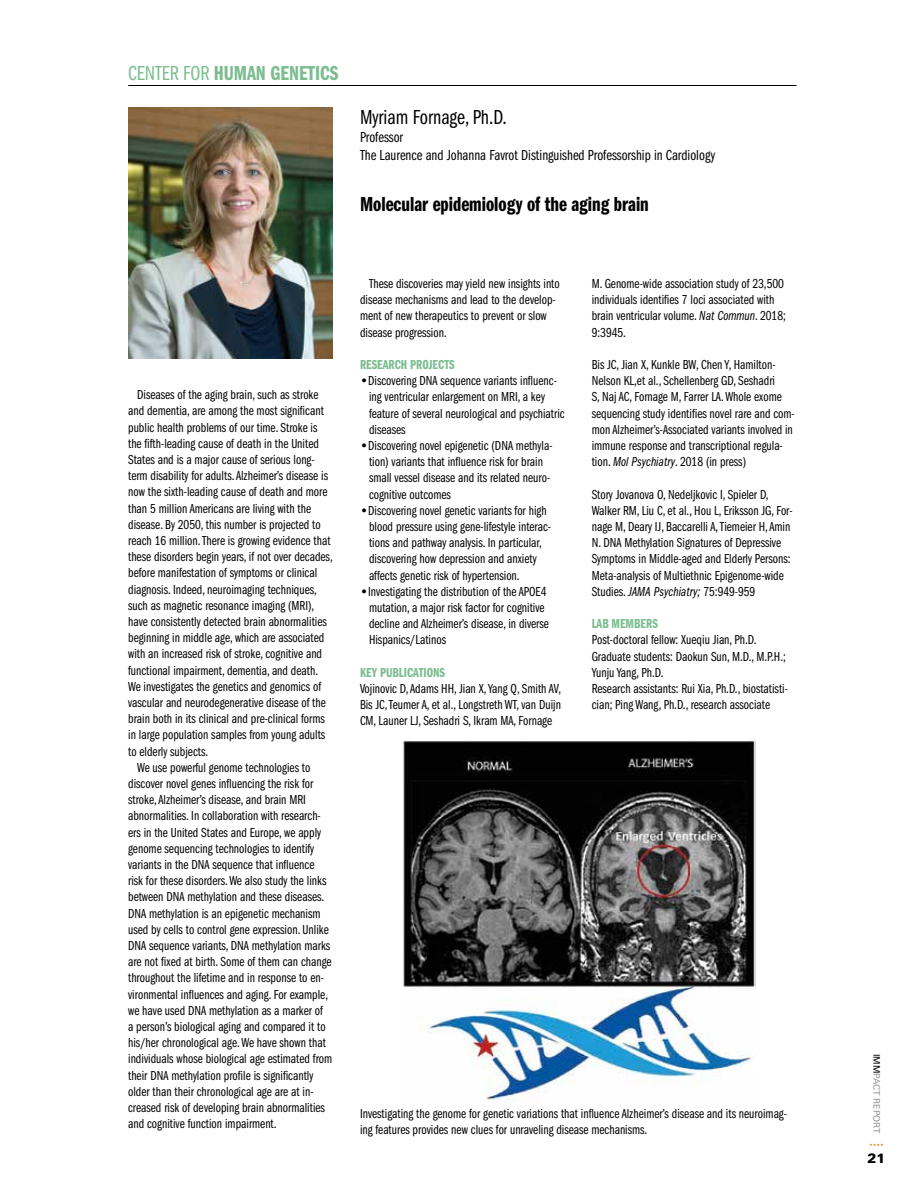
<style>
.page{position:relative;width:918px;height:1188px;background:#fff}
.page>*{position:absolute;margin:0;border:0;box-sizing:border-box;transform-origin:0 0}
.t1{font:21px "ITC Franklin Gothic Std Dm Cp";color:#000}
.t2{font:21px "ITC Franklin Gothic Std Dm Cp";color:#7bbd8f}
.t3{font:21px "ITC Franklin Gothic Std Bk Cp";color:#000}
.t4{font:15px/18px "ITC Franklin Gothic Std Bk Cp";color:#000}
.t5{font:13.5px/16.2px "ITC Franklin Gothic Std Bk Cp";color:#000}
.t6{font:13.5px "ITC Franklin Gothic Std Dm Cp";color:#7bbd8f}
.t7{font:900 13.5px "Univers LT Std";color:#000}
.t8{font:9px "Univers LT Std";color:#939598}
.t9{font:100 ultra-condensed 6px "Univers LT Std";color:#d3a04d}
.s1{font-family:"ITC Franklin Gothic Std Bk Cp"}
.s2{font-family:"ITC Franklin Gothic Std Bk Cp It"}
.s3{font-family:"ITC Franklin Gothic Std";font-weight:600}
.s4{color:#000}
</style>
<div class="page">
<img style="left:128px;top:108px;width:205px;height:251px">
<hr style="left:128px;top:85px;width:668px;height:1px;background:#000">
<img style="left:403px;top:739px;width:352px;height:364px">
<h1 class="t2" style="left:128px;top:61px;width:212px"><span class="s1">CENTER FOR</span> HUMAN GENETICS</h1>
<h1 class="t3" style="left:360px;top:106px;width:148px">Myriam Fornage, Ph.D.</h1>
<p class="t4" style="left:360px;top:128px;width:357px">Professor<br>The Laurence and Johanna Favrot Distinguished Professorship in Cardiology</p>
<h1 class="t1" style="left:360px;top:192px;width:290px">Molecular epidemiology of the aging brain</h1>
<p class="t5" style="left:592px;top:276px;width:196px">M. Genome-wide association study of 23,500 individuals identifies 7 loci associated with brain ventricular volume. <span class="s2">Nat Commun</span>. 2018; 9:3945.</p>
<p class="t5" style="left:592px;top:357px;width:205px">Bis JC, Jian X, Kunkle BW, Chen Y, Hamilton-Nelson KL,et al., Schellenberg GD, Seshadri<br>S, Naj AC, Fornage M, Farrer LA. Whole exome sequencing study identifies novel rare and com&shy;mon Alzheimer’s-Associated variants involved in immune response and transcriptional regula&shy;tion. <span class="s2">Mol Psychiatry</span>. 2018 (in press)</p>
<p class="t5" style="left:592px;top:486px;width:203px">Story Jovanova O, Nedeljkovic I, Spieler D, Walker RM, Liu C, et al., Hou L, Eriksson JG, For&shy;nage M, Deary IJ, Baccarelli A, Tiemeier H, Amin N. DNA Methylation Signatures of Depressive Symptoms in Middle-aged and Elderly Persons:<br>Meta-analysis of Multiethnic Epigenome-wide Studies. <span class="s2">JAMA Psychiatry;</span> 75:949-959</p>
<p class="t6" style="left:592px;top:616px;width:68px">LAB MEMBERS</p>
<p class="t5" style="left:592px;top:632px;width:198px">Post-doctoral fellow: Xueqiu Jian, Ph.D.<br>Graduate students: Daokun Sun, M.D., M.P.H.; Yunju Yang, Ph.D.<br>Research assistants: Rui Xia, Ph.D., biostatisti&shy;cian; Ping Wang, Ph.D., research associate</p>
<p class="t5" style="left:360px;top:276px;width:201px;text-indent:9px">These discoveries may yield new insights into disease mechanisms and lead to the develop&shy;ment of new therapeutics to prevent or slow disease progression.</p>
<p class="t6" style="left:360px;top:357px;width:96px">RESEARCH PROJECTS</p>
<p class="t5" style="left:369px;top:373px;width:197px;text-indent:-9px"><span class="s3">•</span>Discovering DNA sequence variants influenc&shy;ing ventricular enlargement on MRI, a key feature of several neurological and psychiatric diseases</p>
<p class="t5" style="left:369px;top:438px;width:185px;text-indent:-9px"><span class="s3">•</span>Discovering novel epigenetic (DNA methyla&shy;tion) variants that influence risk for brain small vessel disease and its related neuro&shy;cognitive outcomes</p>
<p class="t5" style="left:369px;top:502px;width:184px;text-indent:-9px"><span class="s3">•</span>Discovering novel genetic variants for high blood pressure using gene-lifestyle interac&shy;tions and pathway analysis. In particular, discovering how depression and anxiety affects genetic risk of hypertension.</p>
<p class="t5" style="left:369px;top:583px;width:181px;text-indent:-9px"><span class="s3">•</span>Investigating the distribution of the APOE4 mutation, a major risk factor for cognitive decline and Alzheimer’s disease, in diverse Hispanics/Latinos</p>
<p class="t6" style="left:360px;top:665px;width:87px">KEY PUBLICATIONS</p>
<p class="t5" style="left:360px;top:681px;width:203px;text-align:justify">Vojinovic D, Adams HH, Jian X, Yang Q, Smith AV, Bis JC, Teumer A, et al., Longstreth WT, van Duijn CM, Launer LJ, Seshadri S, Ikram MA, Fornage</p>
<p class="t5" style="left:137px;top:387px;width:183px">Diseases of the aging brain, such as stroke</p>
<p class="t5" style="left:128px;top:403px;width:197px">and dementia, are among the most significant</p>
<p class="t5" style="left:128px;top:419px;width:191px">public health problems of our time. Stroke is</p>
<p class="t5" style="left:128px;top:435px;width:192px">the fifth-leading cause of death in the United</p>
<p class="t5" style="left:128px;top:452px;width:188px">States and is a major cause of serious long-</p>
<p class="t5" style="left:128px;top:468px;width:202px">term disability for adults. Alzheimer’s disease is</p>
<p class="t5" style="left:128px;top:484px;width:201px">now the sixth-leading cause of death and more</p>
<p class="t5" style="left:128px;top:500px;width:184px">than 5 million Americans are living with the</p>
<p class="t5" style="left:128px;top:516px;width:194px">disease. By 2050, this number is projected to</p>
<p class="t5" style="left:128px;top:533px;width:204px">reach 16 million. There is growing evidence that</p>
<p class="t5" style="left:128px;top:549px;width:206px">these disorders begin years, if not over decades,</p>
<p class="t5" style="left:128px;top:565px;width:191px">before manifestation of symptoms or clinical</p>
<p class="t5" style="left:128px;top:581px;width:190px">diagnosis. Indeed, neuroimaging techniques,</p>
<p class="t5" style="left:128px;top:597px;width:188px">such as magnetic resonance imaging (MRI),</p>
<p class="t5" style="left:128px;top:614px;width:200px">have consistently detected brain abnormalities</p>
<p class="t5" style="left:128px;top:630px;width:198px">beginning in middle age, which are associated</p>
<p class="t5" style="left:128px;top:646px;width:196px">with an increased risk of stroke, cognitive and</p>
<p class="t5" style="left:128px;top:662px;width:191px">functional impairment, dementia, and death.</p>
<p class="t5" style="left:128px;top:678px;width:194px">We investigates the genetics and genomics of</p>
<p class="t5" style="left:128px;top:695px;width:199px">vascular and neurodegenerative disease of the</p>
<p class="t5" style="left:128px;top:711px;width:198px">brain both in its clinical and pre-clinical forms</p>
<p class="t5" style="left:128px;top:727px;width:199px">in large population samples from young adults</p>
<p class="t5" style="left:128px;top:743px;width:82px">to elderly subjects.</p>
<p class="t5" style="left:137px;top:759px;width:175px">We use powerful genome technologies to</p>
<p class="t5" style="left:128px;top:776px;width:187px">discover novel genes influencing the risk for</p>
<p class="t5" style="left:128px;top:792px;width:179px">stroke, Alzheimer’s disease, and brain MRI</p>
<p class="t5" style="left:128px;top:808px;width:194px">abnormalities. In collaboration with research-</p>
<p class="t5" style="left:128px;top:824px;width:194px">ers in the United States and Europe, we apply</p>
<p class="t5" style="left:128px;top:840px;width:188px">genome sequencing technologies to identify</p>
<p class="t5" style="left:128px;top:857px;width:188px">variants in the DNA sequence that influence</p>
<p class="t5" style="left:128px;top:873px;width:200px">risk for these disorders. We also study the links</p>
<p class="t5" style="left:128px;top:889px;width:198px">between DNA methylation and these diseases.</p>
<p class="t5" style="left:128px;top:905px;width:194px">DNA methylation is an epigenetic mechanism</p>
<p class="t5" style="left:128px;top:921px;width:202px">used by cells to control gene expression. Unlike</p>
<p class="t5" style="left:128px;top:938px;width:204px">DNA sequence variants, DNA methylation marks</p>
<p class="t5" style="left:128px;top:954px;width:205px">are not fixed at birth. Some of them can change</p>
<p class="t5" style="left:128px;top:970px;width:197px">throughout the lifetime and in response to en-</p>
<p class="t5" style="left:128px;top:986px;width:201px">vironmental influences and aging. For example,</p>
<p class="t5" style="left:128px;top:1002px;width:196px">we have used DNA methylation as a marker of</p>
<p class="t5" style="left:128px;top:1019px;width:199px">a person’s biological aging and compared it to</p>
<p class="t5" style="left:128px;top:1035px;width:199px">his/her chronological age. We have shown that</p>
<p class="t5" style="left:128px;top:1051px;width:206px">individuals whose biological age estimated from</p>
<p class="t5" style="left:128px;top:1067px;width:187px">their DNA methylation profile is significantly</p>
<p class="t5" style="left:128px;top:1083px;width:187px">older than their chronological age are at in-</p>
<p class="t5" style="left:128px;top:1100px;width:198px">creased risk of developing brain abnormalities</p>
<p class="t5" style="left:128px;top:1116px;width:150px">and cognitive function impairment.</p>
<p class="t5" style="left:360px;top:1105px;width:429px">Investigating the genome for genetic variations that influence Alzheimer’s disease and its neuroimag&shy;ing features provides new clues for unraveling disease mechanisms.</p>
<p class="t8" style="left:882px;top:1054px;width:81px;rotate:90deg"><span class="s4">IMM</span>PACT REPORT</p>
<p class="t9" style="left:869px;top:1142px;width:16px">• • • •</p>
<p class="t7" style="left:867px;top:1150px;width:20px">21</p>
</div>
